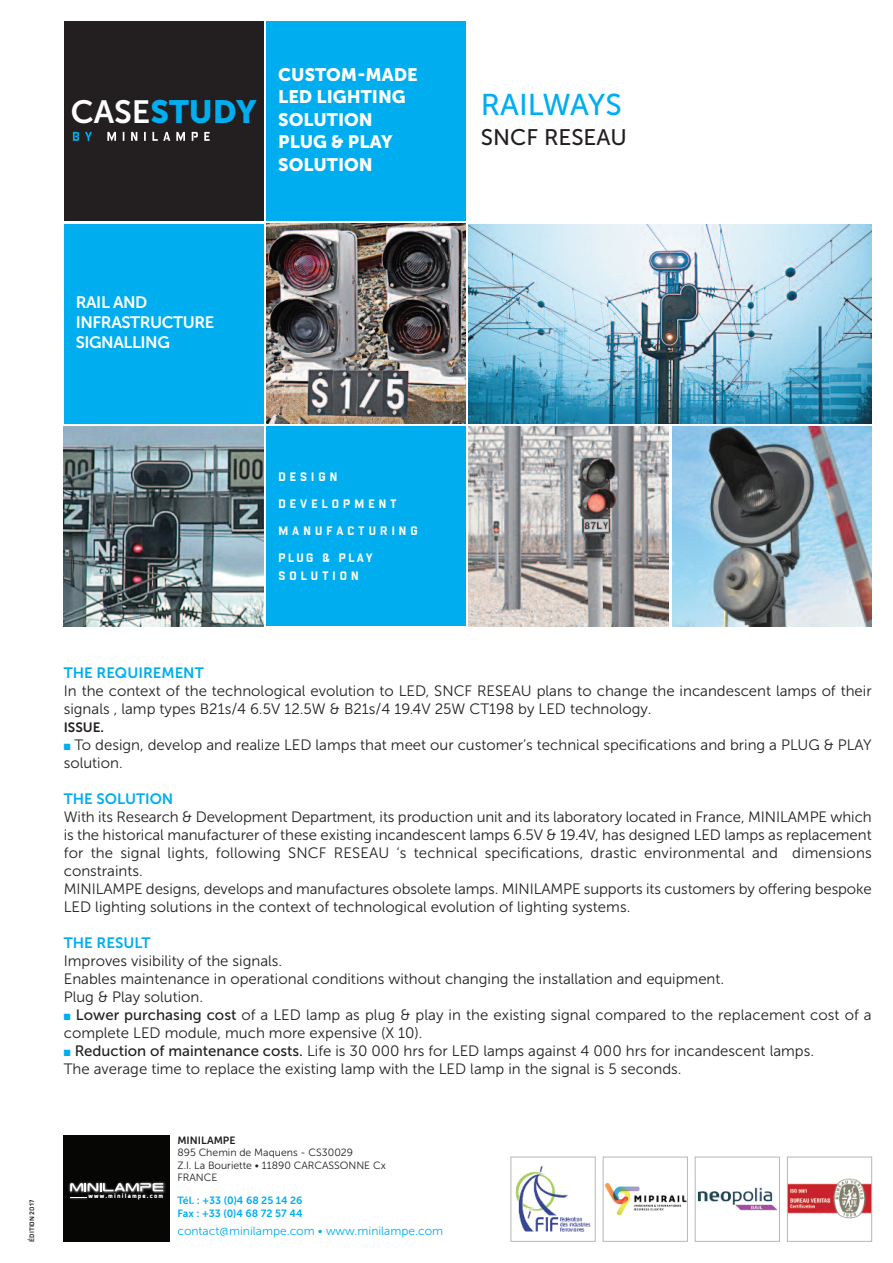
<style>
.page{position:relative;width:893px;height:1263px;background:#fff}
.page>*{position:absolute;margin:0;border:0;box-sizing:border-box;transform-origin:0 0}
.t1{font:32.1px "Museo Sans 900";color:#00aeef}
.t2{font:30px "Museo Sans 500";color:#00aeef}
.t3{font:22.5px "Museo Sans 500";color:#231f20}
.t4{font:18px/22.5px "Museo Sans 900";color:#fff}
.t5{font:700 16.5px/27px "Febrotesk 4 F Unicase";letter-spacing:.25em;color:#fff}
.t6{font:16.5px/19.8px "Museo Sans 700";letter-spacing:-.025em;color:#fff}
.t7{font:15px/18px "Museo Sans 300";color:#231f20}
.t8{font:15px "Museo Sans 700";color:#00aeef}
.t9{font:13.5px "Museo Sans 700";color:#231f20}
.t10{font:12px "Museo Sans 300";color:#00aeef}
.t11{font:10.5px/12.6px "Museo Sans 300";color:#231f20}
.t12{font:10.5px/12.6px "Museo Sans 700";color:#00aeef}
.t13{font:10.5px "Museo Sans 700";color:#231f20}
.t14{font:700 9px "Quan";color:#231f20}
.t15{font:900 8.25px "Quan";letter-spacing:.14em;color:#fff}
.s1{font-family:"Museo Sans 700";color:#fff}
.s2{color:#00aeef}
.s3{font-family:"Museo Sans 500"}
</style>
<div class="page">
<div style="left:64px;top:21px;width:199px;height:200px;background:#231f20"></div>
<svg style="left:73px;top:132px;width:6px;height:9px"></svg>
<svg style="left:85px;top:132px;width:7px;height:9px"></svg>
<svg style="left:107px;top:132px;width:9px;height:9px"></svg>
<svg style="left:131px;top:132px;width:6px;height:9px"></svg>
<svg style="left:144px;top:132px;width:2px;height:9px"></svg>
<svg style="left:152px;top:132px;width:18px;height:9px"></svg>
<svg style="left:176px;top:132px;width:9px;height:9px"></svg>
<svg style="left:192px;top:132px;width:6px;height:9px"></svg>
<svg style="left:204px;top:132px;width:6px;height:9px"></svg>
<div style="left:64px;top:1135px;width:106px;height:107px;background:#060605"></div>
<img style="left:68px;top:1181px;width:98px;height:13px">
<svg style="left:70px;top:1183px;width:93px;height:8px"></svg>
<img style="left:69px;top:1196px;width:19px;height:4px">
<svg style="left:70px;top:1198px;width:16px;height:1px"></svg>
<div style="left:266px;top:21px;width:200px;height:200px;background:#00aeef"></div>
<img style="left:266px;top:224px;width:200px;height:199px">
<div style="left:64px;top:224px;width:199px;height:200px;background:#00aeef"></div>
<div style="left:266px;top:426px;width:200px;height:200px;background:#00aeef"></div>
<img style="left:64px;top:427px;width:199px;height:199px">
<img style="left:672px;top:426px;width:200px;height:200px">
<img style="left:697px;top:1187px;width:81px;height:24px">
<div style="left:695px;top:1157px;width:85px;height:85px;border:1px solid #b4b8b9"></div>
<img style="left:789px;top:1178px;width:81px;height:41px">
<div style="left:787px;top:1157px;width:85px;height:85px;border:1px solid #b4b8b9"></div>
<img style="left:515px;top:1165px;width:76px;height:67px">
<div style="left:510px;top:1157px;width:86px;height:85px;border:1px solid #b4b8b9"></div>
<img style="left:605px;top:1183px;width:81px;height:33px">
<div style="left:603px;top:1157px;width:85px;height:85px;border:1px solid #b4b8b9"></div>
<img style="left:469px;top:224px;width:403px;height:199px">
<img style="left:469px;top:427px;width:199px;height:199px">
<h1 class="t1" style="left:71px;top:93px;width:187px"><span class="s1">CASE</span>STUDY</h1>
<p class="t4" style="left:278px;top:63px;width:141px">CUSTOM-MADE<br>LED LIGHTING<br>SOLUTION<br>PLUG &amp; PLAY<br>SOLUTION</p>
<h2 class="t2" style="left:481px;top:87px;width:142px">RAILWAYS</h2>
<h3 class="t3" style="left:481px;top:124px;width:147px">SNCF RESEAU</h3>
<p class="t6" style="left:76px;top:292px;width:140px">RAIL AND<br>INFRASTRUCTURE<br>SIGNALLING</p>
<p class="t5" style="left:278px;top:462px;width:141px">DESIGN<br>DEVELOPMENT<br>MANUFACTURING<br>PLUG &amp; PLAY</p>
<p class="t5" style="left:278px;top:561px;width:82px">SOLUTION</p>
<p class="t14" style="left:26px;top:1242px;width:43px;rotate:-90deg">ÉDITION 2017</p>
<p class="t8" style="left:64px;top:664px;width:141px">THE REQUIREMENT</p>
<p class="t7" style="left:64px;top:682px;width:809px">In the context of the technological evolution to LED, SNCF RESEAU plans to change the incandescent lamps of their signals , lamp types B21s/4 6.5V 12.5W &amp; B21s/4 19.4V 25W CT198 by LED technology.</p>
<p class="t9" style="left:64px;top:720px;width:42px">ISSUE.</p>
<p class="t7" style="left:64px;top:736px;width:809px"><span class="s2">■</span> To design, develop and realize LED lamps that meet our customer’s technical specifications and bring a PLUG &amp; PLAY solution.</p>
<p class="t8" style="left:64px;top:790px;width:111px">THE SOLUTION</p>
<p class="t7" style="left:64px;top:808px;width:809px">With its Research &amp; Development Department, its production unit and its laboratory located in France, MINILAMPE which is the historical manufacturer of these existing incandescent lamps 6.5V &amp; 19.4V, has designed LED lamps as replacement for the signal lights, following SNCF RESEAU ‘s technical specifications, drastic environmental and dimensions constraints.<br>MINILAMPE designs, develops and manufactures obsolete lamps. MINILAMPE supports its customers by offering bespoke LED lighting solutions in the context of technological evolution of lighting systems.</p>
<p class="t8" style="left:64px;top:934px;width:88px">THE RESULT</p>
<p class="t7" style="left:64px;top:952px;width:662px">Improves visibility of the signals.<br>Enables maintenance in operational conditions without changing the installation and equipment.<br>Plug &amp; Play solution.</p>
<p class="t7" style="left:64px;top:1006px;width:809px"><span class="s2">■</span> <span class="s3">Lower purchasing cost</span> of a LED lamp as plug &amp; play in the existing signal compared to the replacement cost of a complete LED module, much more expensive (X 10).</p>
<p class="t7" style="left:64px;top:1042px;width:752px"><span class="s2">■</span> <span class="s3">Reduction of maintenance costs.</span> Life is 30 000 hrs for LED lamps against 4 000 hrs for incandescent lamps.<br>The average time to replace the existing lamp with the LED lamp in the signal is 5 seconds.</p>
<p class="t15" style="left:88px;top:1190px;width:76px">www.minilampe.com</p>
<p class="t13" style="left:177px;top:1134px;width:59px">MINILAMPE</p>
<p class="t11" style="left:177px;top:1146px;width:210px">895 Chemin de Maquens - CS30029<br>Z.I. La Bouriette • 11890 CARCASSONNE Cx<br>FRANCE</p>
<p class="t12" style="left:177px;top:1194px;width:127px">Tél. : +33 (0)4 68 25 14 26<br>Fax : +33 (0)4 68 72 57 44</p>
<p class="t10" style="left:177px;top:1223px;width:267px">contact@minilampe.com • www.minilampe.com</p>
</div>
